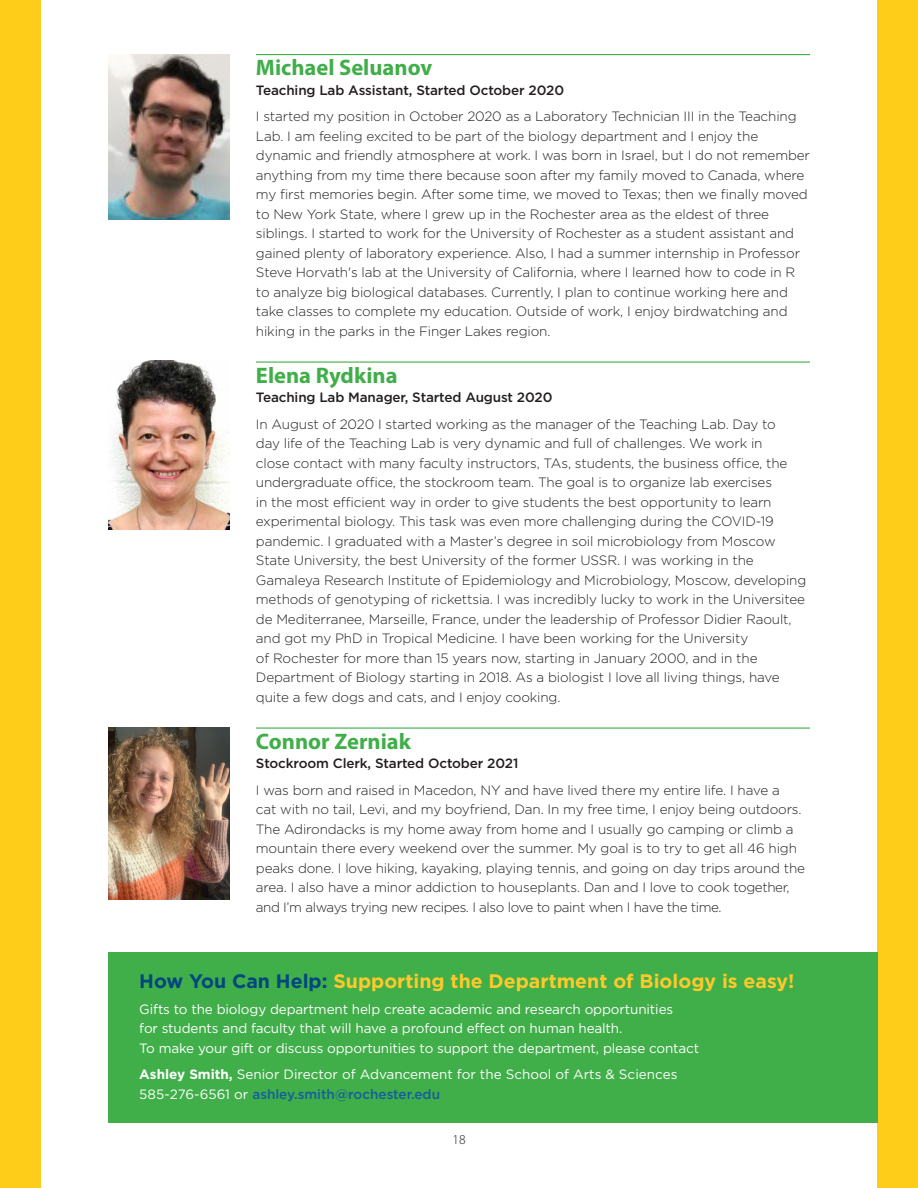
<style>
.page{position:relative;width:918px;height:1188px;background:#fff}
.page>*{position:absolute;margin:0;border:0;box-sizing:border-box;transform-origin:0 0}
.t1{font:700 22.5px "Myriad Pro";color:#40ae49}
.t2{font:700 19.5px "Gotham";color:#ffc92c}
.t3{font:300 13.5px/19.5px "Gotham";letter-spacing:-.01em;color:#231f20}
.t4{font:13.5px/19.5px "Gotham";letter-spacing:-.01em;color:#fff}
.t5{font:500 13.5px "Gotham";letter-spacing:-.01em;color:#231f20}
.t6{font:500 13.5px "Gotham";color:#175d9e}
.t7{font:300 13.5px "Myriad Pro";color:#231f20}
.s1{color:#00467e}
.s2{font-weight:700}
.s3{font-weight:400;color:#fff}
</style>
<div class="page">
<div style="left:0;top:0;width:40px;height:1188px;background:#fecd19"></div>
<div style="left:878px;top:0;width:40px;height:1188px;background:#fecd19"></div>
<img style="left:108px;top:361px;width:121px;height:168px">
<img style="left:108px;top:54px;width:121px;height:166px">
<img style="left:108px;top:728px;width:121px;height:171px">
<hr style="left:256px;top:54px;width:554px;height:1px;background:#40ae49">
<hr style="left:256px;top:362px;width:554px;height:1px;background:#40ae49">
<hr style="left:256px;top:728px;width:554px;height:1px;background:#40ae49">
<div style="left:108px;top:952px;width:770px;height:171px;background:#40ae49"></div>
<p class="t1" style="left:256px;top:55px;width:178px">Michael Seluanov</p>
<p class="t5" style="left:256px;top:81px;width:310px">Teaching Lab Assistant, Started October 2020</p>
<p class="t3" style="left:256px;top:106px;width:556px">I started my position in October 2020 as a Laboratory Technician III in the Teaching Lab. I am feeling excited to be part of the biology department and I enjoy the dynamic and friendly atmosphere at work. I was born in Israel, but I do not remember anything from my time there because soon after my family moved to Canada, where my first memories begin. After some time, we moved to Texas; then we finally moved to New York State, where I grew up in the Rochester area as the eldest of three siblings. I started to work for the University of Rochester as a student assistant and gained plenty of laboratory experience. Also, I had a summer internship in Professor Steve Horvath's lab at the University of California, where I learned how to code in R to analyze big biological databases. Currently, I plan to continue working here and take classes to complete my education. Outside of work, I enjoy birdwatching and hiking in the parks in the Finger Lakes region.</p>
<p class="t1" style="left:256px;top:363px;width:143px">Elena Rydkina</p>
<p class="t5" style="left:256px;top:389px;width:298px">Teaching Lab Manager, Started August 2020</p>
<p class="t3" style="left:256px;top:414px;width:552px">In August of 2020 I started working as the manager of the Teaching Lab. Day to<br>day life of the Teaching Lab is very dynamic and full of challenges. We work in<br>close contact with many faculty instructors, TAs, students, the business office, the undergraduate office, the stockroom team. The goal is to organize lab exercises<br>in the most efficient way in order to give students the best opportunity to learn experimental biology. This task was even more challenging during the COVID-19 pandemic. I graduated with a Master’s degree in soil microbiology from Moscow State University, the best University of the former USSR. I was working in the Gamaleya Research Institute of Epidemiology and Microbiology, Moscow, developing methods of genotyping of rickettsia. I was incredibly lucky to work in the Universitee de Mediterranee, Marseille, France, under the leadership of Professor Didier Raoult, and got my PhD in Tropical Medicine. I have been working for the University<br>of Rochester for more than 15 years now, starting in January 2000, and in the Department of Biology starting in 2018. As a biologist I love all living things, have quite a few dogs and cats, and I enjoy cooking.</p>
<p class="t1" style="left:256px;top:729px;width:157px">Connor Zerniak</p>
<p class="t5" style="left:256px;top:755px;width:264px">Stockroom Clerk, Started October 2021</p>
<p class="t3" style="left:256px;top:780px;width:551px">I was born and raised in Macedon, NY and have lived there my entire life. I have a<br>cat with no tail, Levi, and my boyfriend, Dan. In my free time, I enjoy being outdoors.<br>The Adirondacks is my home away from home and I usually go camping or climb a mountain there every weekend over the summer. My goal is to try to get all 46 high peaks done. I love hiking, kayaking, playing tennis, and going on day trips around the area. I also have a minor addiction to houseplants. Dan and I love to cook together, and I’m always trying new recipes. I also love to paint when I have the time.</p>
<p class="t2" style="left:139px;top:968px;width:657px"><span class="s1">How You Can Help:</span> Supporting the Department of Biology is easy!</p>
<p class="t4" style="left:139px;top:999px;width:562px">Gifts to the biology department help create academic and research opportunities<br>for students and faculty that will have a profound effect on human health.<br>To make your gift or discuss opportunities to support the department, please contact</p>
<p class="t4" style="left:139px;top:1064px;width:540px"><span class="s2">Ashley Smith,</span> Senior Director of Advancement for the School of Arts &amp; Sciences</p>
<p class="t6" style="left:139px;top:1085px;width:302px"><span class="s3">585-276-6561 or</span> ashley.smith@rochester.edu</p>
<p class="t7" style="left:452px;top:1132px;width:15px">18</p>
</div>
